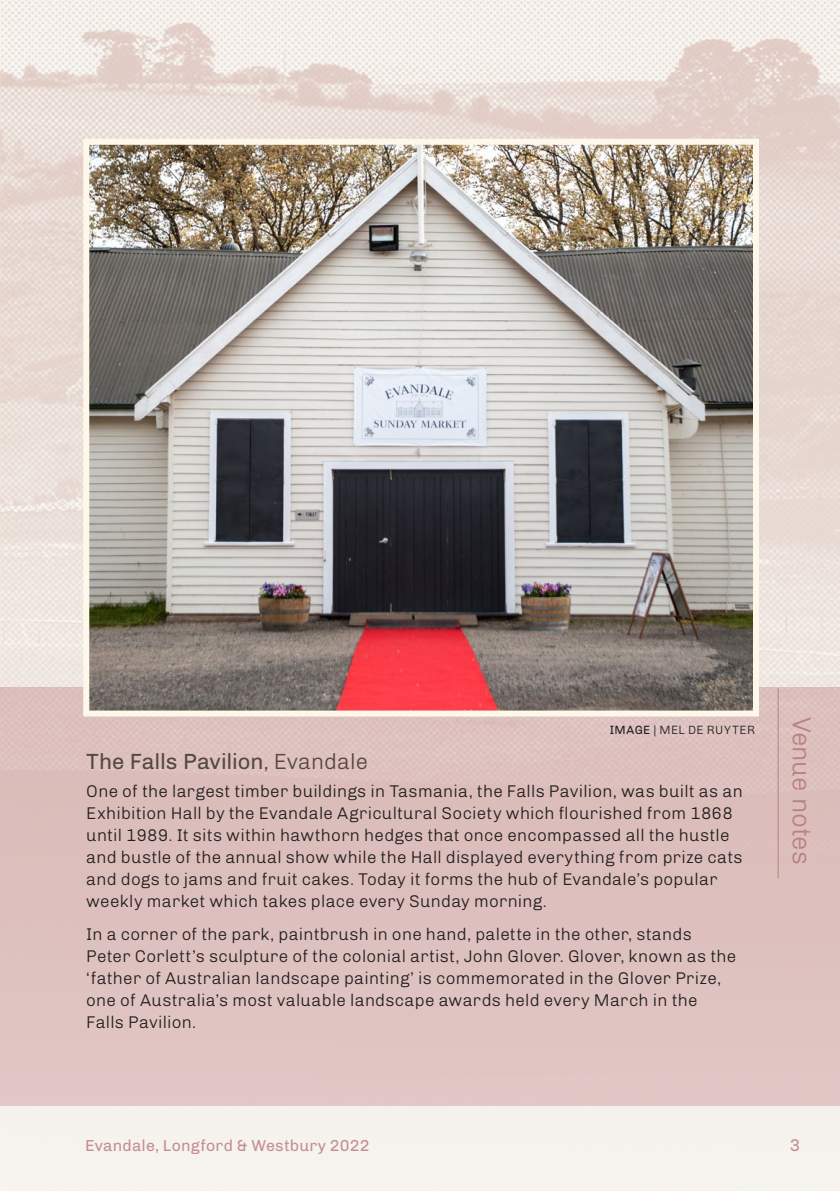
<style>
.page{position:relative;width:840px;height:1191px;background:#fff}
.page>*{position:absolute;margin:0;border:0;box-sizing:border-box;transform-origin:0 0}
.t1{font:300 26px "Chivo";letter-spacing:-.01em;color:#bb807f}
.t2{font:22px "Chivo";letter-spacing:-.005em;color:#554840}
.t3{font:300 17px/22px "Chivo";letter-spacing:.015em;color:#231f20}
.t4{font:17px "Chivo";color:#c48f91}
.t5{font:16px "Chivo";letter-spacing:.015em;color:#c48f91}
.t6{font:300 12px "Chivo";letter-spacing:.04em;color:#231f20}
.s1{font-weight:400}
.s2{font-weight:300}
</style>
<div class="page">
<img style="left:0;top:0;width:839px;height:1191px">
<img style="left:90px;top:146px;width:661px;height:563px">
<div style="left:83px;top:139px;width:675px;height:577px;border:6px solid #fdf8e9"></div>
<hr style="left:0;top:527px;width:1px;height:664px;background:#b4ab83">
<img style="left:0;top:529px;width:1px;height:662px">
<hr style="left:777px;top:688px;width:1px;height:190px;background:#bb807f">
<p class="t6" style="left:609px;top:721px;width:147px"><span class="s1">IMAGE</span> | MEL DE RUYTER</p>
<h1 class="t1" style="left:820px;top:716px;width:149px;rotate:90deg">Venue notes</h1>
<p class="t2" style="left:86px;top:745px;width:283px">The Falls Pavilion<span class="s2">, Evandale</span></p>
<p class="t3" style="left:86px;top:779px;width:657px">One of the largest timber buildings in Tasmania, the Falls Pavilion, was built as an Exhibition Hall by the Evandale Agricultural Society which flourished from 1868 until 1989. It sits within hawthorn hedges that once encompassed all the hustle and bustle of the annual show while the Hall displayed everything from prize cats and dogs to jams and fruit cakes. Today it forms the hub of Evandale’s popular weekly market which takes place every Sunday morning.</p>
<p class="t3" style="left:86px;top:922px;width:651px">In a corner of the park, paintbrush in one hand, palette in the other, stands Peter Corlett’s sculpture of the colonial artist, John Glover. Glover, known as the ‘father of Australian landscape painting’ is commemorated in the Glover Prize, one of Australia’s most valuable landscape awards held every March in the Falls Pavilion.</p>
<p class="t5" style="left:85px;top:1133px;width:286px">Evandale, Longford &amp; Westbury 2022</p>
<p class="t4" style="left:789px;top:1132px;width:12px">3</p>
</div>
